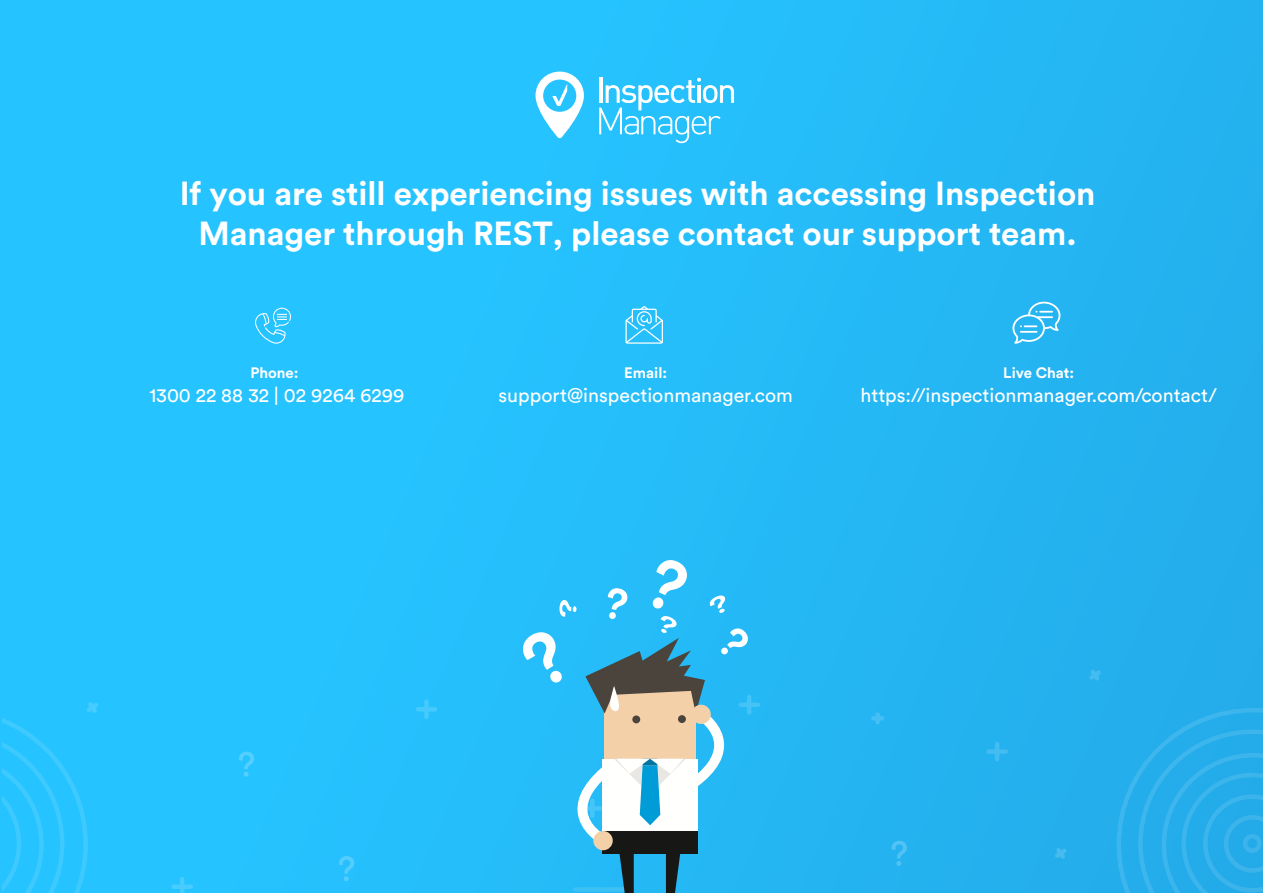
<style>
.page{position:relative;width:1263px;height:893px;background:#fff}
.page>*{position:absolute;margin:0;border:0;box-sizing:border-box;transform-origin:0 0}
.t1{font:700 33px/39.6px "Circular Std";color:#fff;text-align:center}
.t2{font:19.5px "Circular Std";color:#fff}
.t3{font:700 15px "Circular Std";color:#fff}
</style>
<div class="page">
<div style="left:0;top:0;width:1263px;height:892px;background:linear-gradient(to right,#25c8ff,#24b1ee)"></div>
<svg style="left:1117px;top:708px;width:146px;height:184px"></svg>
<div style="left:1243px;top:834px;width:19px;height:18px;border:4px solid #fff;border-radius:50%"></div>
<svg style="left:239px;top:751px;width:15px;height:25px"></svg>
<svg style="left:339px;top:856px;width:15px;height:25px"></svg>
<svg style="left:892px;top:840px;width:15px;height:26px"></svg>
<div style="left:875px;top:714px;width:5px;height:8px;background:#45bff3"></div>
<svg style="left:873px;top:716px;width:9px;height:4px"></svg>
<div style="left:424px;top:701px;width:5px;height:16px;background:#46c9fc"></div>
<hr style="left:418px;top:707px;width:17px;height:4px;background:#46c9fc">
<hr style="left:747px;top:697px;width:4px;height:15px;background:#45c2f6">
<div style="left:741px;top:702px;width:17px;height:5px;background:#45c2f6"></div>
<hr style="left:995px;top:743px;width:4px;height:16px;background:#45bcf1">
<svg style="left:989px;top:749px;width:17px;height:4px"></svg>
<hr style="left:180px;top:878px;width:4px;height:14px;background:#46ccff">
<svg style="left:174px;top:884px;width:17px;height:4px"></svg>
<svg style="left:1051px;top:843px;width:20px;height:19px"></svg>
<svg style="left:3px;top:698px;width:99px;height:194px"></svg>
<svg style="left:1085px;top:665px;width:20px;height:19px"></svg>
<svg style="left:522px;top:560px;width:226px;height:332px"></svg>
<svg style="left:599px;top:78px;width:135px;height:65px"></svg>
<svg style="left:535px;top:72px;width:49px;height:66px"></svg>
<svg style="left:625px;top:306px;width:38px;height:37px"></svg>
<svg style="left:1012px;top:302px;width:48px;height:42px"></svg>
<svg style="left:255px;top:308px;width:36px;height:35px"></svg>
<p class="t1" style="left:180px;top:173px;width:917px">If you are still experiencing issues with accessing Inspection<br>Manager through REST, please contact our support team.</p>
<p class="t3" style="left:250px;top:363px;width:50px">Phone:</p>
<p class="t2" style="left:149px;top:383px;width:257px">1300 22 88 32 | 02 9264 6299</p>
<p class="t3" style="left:624px;top:363px;width:44px">Email:</p>
<p class="t2" style="left:499px;top:383px;width:296px">support@inspectionmanager.com</p>
<p class="t3" style="left:1003px;top:363px;width:72px">Live Chat:</p>
<p class="t2" style="left:861px;top:383px;width:358px">https://inspectionmanager.com/contact/</p>
</div>
